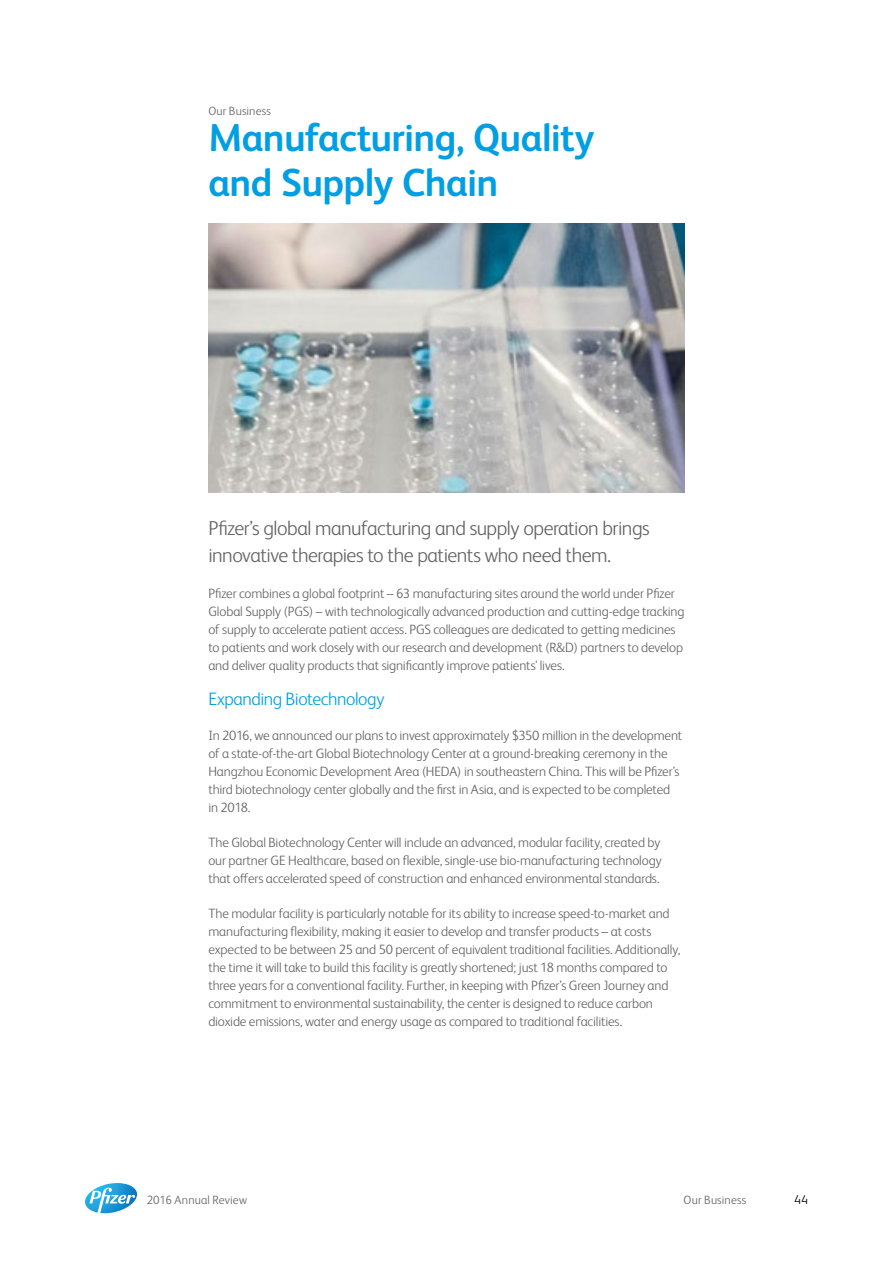
<style>
.page{position:relative;width:893px;height:1263px;background:#fff}
.page>*{position:absolute;margin:0;border:0;box-sizing:border-box;transform-origin:0 0}
._02_Page_Heading{font:700 39px/45px "FS Albert Pro";letter-spacing:-.02em;color:#009fe3}
._03_Stand_First{font:300 20.25px/27px "FS Albert Pro";letter-spacing:-.025em;color:#646363}
._06_Body_Copy_Headin{font:300 18px "FS Albert Pro";letter-spacing:-.025em;color:#009fe3}
._04_Body_Copy{font:300 13.5px/18px "FS Albert Pro";letter-spacing:-.01em;color:#646363}
.t1{font:300 12.75px "FS Albert Pro";color:#000}
._00_Section_Heading{font:300 12px "FS Albert Pro";letter-spacing:.015em;color:#646363}
._00_Copy_Section_Hea{font:300 12px "FS Albert Pro";letter-spacing:.015em;color:#646363}
</style>
<div class="page">
<img style="left:208px;top:224px;width:477px;height:269px">
<svg style="left:85px;top:1183px;width:52px;height:30px"></svg>
<p class="_00_Copy_Section_Hea" style="left:208px;top:102px;width:64px">Our Business</p>
<p class="_02_Page_Heading" style="left:208px;top:113px;width:388px">Manufacturing, Quality and Supply Chain</p>
<p class="_03_Stand_First" style="left:208px;top:513px;width:443px">Pfizer’s global manufacturing and supply operation brings innovative therapies to the patients who need them.</p>
<p class="_04_Body_Copy" style="left:208px;top:584px;width:478px">Pfizer combines a global footprint – 63 manufacturing sites around the world under Pfizer Global Supply (PGS) – with technologically advanced production and cutting-edge tracking of supply to accelerate patient access. PGS colleagues are dedicated to getting medicines to patients and work closely with our research and development (R&amp;D) partners to develop and deliver quality products that significantly improve patients' lives.</p>
<p class="_06_Body_Copy_Headin" style="left:208px;top:687px;width:178px">Expanding Biotechnology</p>
<p class="_04_Body_Copy" style="left:208px;top:726px;width:475px">In 2016, we announced our plans to invest approximately $350 million in the development of a state-of-the-art Global Biotechnology Center at a ground-breaking ceremony in the Hangzhou Economic Development Area (HEDA) in southeastern China. This will be Pfizer’s third biotechnology center globally and the first in Asia, and is expected to be completed in 2018.</p>
<p class="_04_Body_Copy" style="left:208px;top:833px;width:455px;text-align:justify">The Global Biotechnology Center will include an advanced, modular facility, created by our partner GE Healthcare, based on flexible, single-use bio-manufacturing technology that offers accelerated speed of construction and enhanced environmental standards.</p>
<p class="_04_Body_Copy" style="left:208px;top:904px;width:473px">The modular facility is particularly notable for its ability to increase speed-to-market and manufacturing flexibility, making it easier to develop and transfer products – at costs expected to be between 25 and 50 percent of equivalent traditional facilities. Additionally, the time it will take to build this facility is greatly shortened; just 18 months compared to three years for a conventional facility. Further, in keeping with Pfizer’s Green Journey and commitment to environmental sustainability, the center is designed to reduce carbon dioxide emissions, water and energy usage as compared to traditional facilities.</p>
<p class="_00_Section_Heading" style="left:147px;top:1191px;width:102px">2016 Annual Review</p>
<p class="_00_Section_Heading" style="left:684px;top:1191px;width:64px">Our Business</p>
<p class="t1" style="left:794px;top:1190px;width:15px">44</p>
</div>
